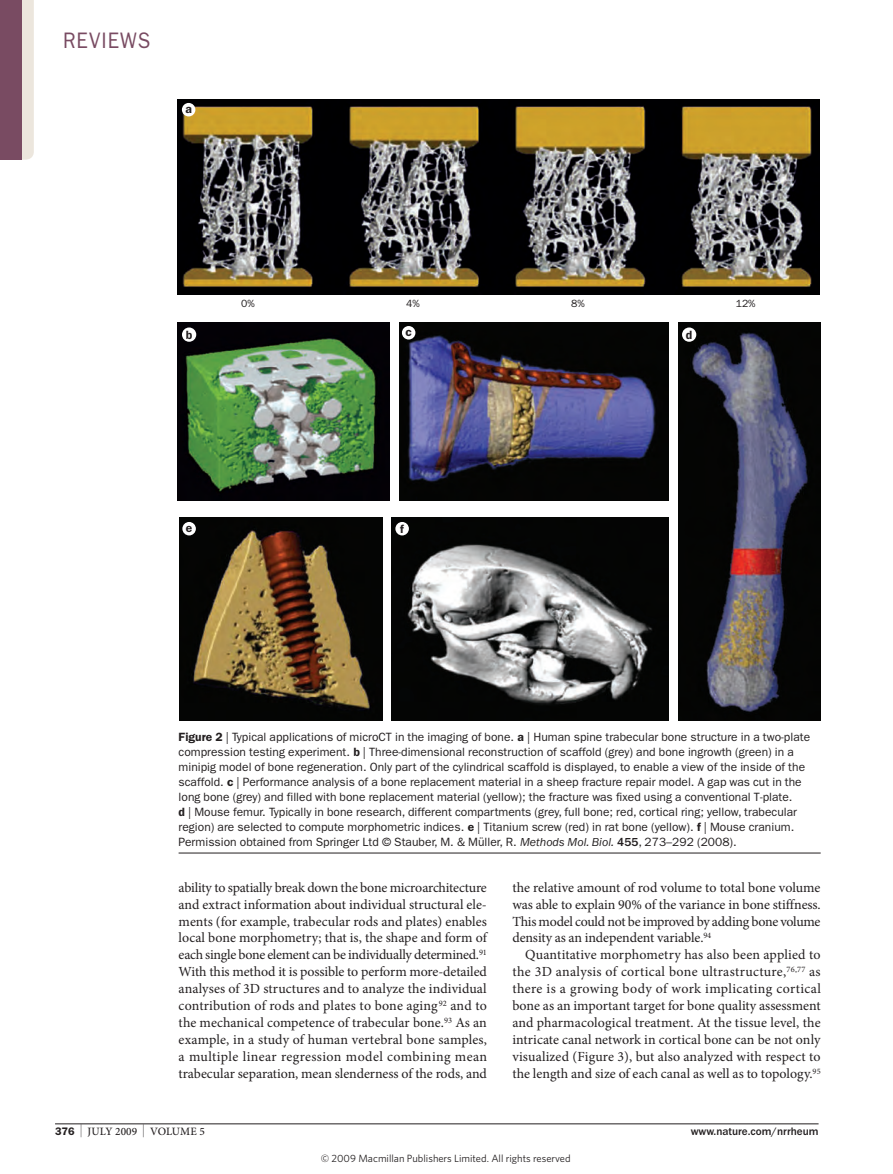
<style>
.page{position:relative;width:893px;height:1174px;background:#fff}
.page>*{position:absolute;margin:0;border:0;box-sizing:border-box;transform-origin:0 0}
.t1{font:22.5px "ITC Franklin Gothic Std";letter-spacing:.05em;color:#794b62;scale:.9 1}
.t2{font:13.95px/17px "Minion Pro";letter-spacing:.005em;color:#231f20;text-align:justify}
.t3{font:12px/15px "ITC Franklin Gothic Std";color:#231f20}
.t4{font:600 12px "ITC Franklin Gothic Std";color:#231f20}
.t5{font:500 11.25px "ITC Franklin Gothic Std";color:#231f20}
.t6{font:500 11.25px "Minion Pro";letter-spacing:.01em;color:#231f20}
.t7{font:10.5px "Whitney";color:#231f20}
.t8{font:10.5px "ITC Franklin Gothic Std";color:#231f20}
.s1{font-weight:600}
.s2{font-style:italic}
.s3{font-weight:500}
.s4{font-family:"ITC Franklin Gothic Std";font-weight:600;font-size:10.95px}
.s5{font-size:12.9px}
</style>
<div class="page">
<hr style="left:55px;top:1123px;width:764px;height:1px;background:#231f20">
<img style="left:178px;top:100px;width:641px;height:195px">
<img style="left:178px;top:323px;width:212px;height:178px">
<img style="left:399px;top:323px;width:269px;height:178px">
<img style="left:678px;top:323px;width:143px;height:398px">
<img style="left:179px;top:518px;width:203px;height:202px">
<img style="left:392px;top:517px;width:276px;height:204px">
<div style="left:182px;top:103px;width:13px;height:13px;background:#fff;border-radius:50%"></div>
<div style="left:402px;top:326px;width:13px;height:13px;background:#fff;border-radius:50%"></div>
<div style="left:182px;top:522px;width:14px;height:13px;background:#fff;border-radius:50%"></div>
<div style="left:395px;top:522px;width:14px;height:13px;background:#fff;border-radius:50%"></div>
<div style="left:182px;top:327px;width:14px;height:15px;background:#fff;border-radius:50%"></div>
<div style="left:682px;top:327px;width:14px;height:15px;background:#fff;border-radius:50%"></div>
<hr style="left:179px;top:852px;width:642px;height:1px;background:#231f20">
<svg style="left:0;top:0;width:34px;height:160px;background:#a1818d"></svg>
<h1 class="t1" style="left:63px;top:28px;width:99px">reviews</h1>
<p class="t4" style="left:185px;top:102px;width:8px">a</p>
<p class="t8" style="left:241px;top:297px;width:15px">0%</p>
<p class="t8" style="left:406px;top:297px;width:15px">4%</p>
<p class="t8" style="left:571px;top:297px;width:15px">8%</p>
<p class="t8" style="left:736px;top:297px;width:21px">12%</p>
<p class="t4" style="left:405px;top:325px;width:8px">c</p>
<p class="t4" style="left:186px;top:327px;width:8px">b</p>
<p class="t4" style="left:686px;top:327px;width:8px">d</p>
<p class="t4" style="left:186px;top:520px;width:8px">e</p>
<p class="t4" style="left:400px;top:522px;width:5px">f</p>
<p class="t3" style="left:179px;top:730px;width:633px"><span class="s1">Figure 2</span> | Typical applications of microCT in the imaging of bone. <span class="s1">a</span> | Human spine trabecular bone structure in a two-plate compression testing experiment. <span class="s1">b</span> | Three-dimensional reconstruction of scaffold (grey) and bone ingrowth (green) in a minipig model of bone regeneration. Only part of the cylindrical scaffold is displayed, to enable a view of the inside of the scaffold. <span class="s1">c</span> | Performance analysis of a bone replacement material in a sheep fracture repair model. A gap was cut in the long bone (grey) and filled with bone replacement material (yellow); the fracture was fixed using a conventional T-plate.<br><span class="s1">d</span> | Mouse femur. Typically in bone research, different compartments (grey, full bone; red, cortical ring; yellow, trabecular region) are selected to compute morphometric indices. <span class="s1">e</span> | Titanium screw (red) in rat bone (yellow). <span class="s1">f</span> | Mouse cranium.<br>Permission obtained from springer Ltd © stauber, M. &amp; Müller, r. <span class="s2">Methods Mol. Biol.</span> <span class="s3">455</span>, 273–292 (2008).</p>
<p class="t2" style="left:179px;top:878px;width:310px">ability to spatially break down the bone micro architecture and extract information about individual structural ele&shy;ments (for example, trabecular rods and plates) enables local bone morphometry; that is, the shape and form of each single bone element can be individually determined.<sup>91 </sup>with this method it is possible to perform more-detailed analyses of 3D structures and to analyze the individual contribution of rods and plates to bone aging<sup>92</sup> and to the mechanical competence of trabecular bone.<sup>93</sup> as an example, in a study of human vertebral bone samples, a multiple linear regression model combining mean trabecular separation, mean slenderness of the rods, and</p>
<p class="t2" style="left:512px;top:878px;width:310px">the relative amount of rod volume to total bone volume was able to explain 90% of the variance in bone stiffness. this model could not be improved by adding bone volume density as an independent variable.<sup>94</sup></p>
<p class="t2" style="left:512px;top:946px;width:310px;text-indent:13px">Quantitative morphometry has also been applied to the 3D analysis of cortical bone ultrastructure,<sup>76,77</sup> as there is a growing body of work implicating cortical bone as an important target for bone quality assessment and pharmacological treatment. at the tissue level, the intricate canal network in cortical bone can be not only visual ized (Figure 3), but also analyzed with respect to the length and size of each canal as well as to topology.<sup>95</sup></p>
<p class="t6" style="left:55px;top:1123px;width:151px"><span class="s4">376</span> <span class="s5">|</span> JULY 2009 <span class="s5">|</span> VOLUME 5</p>
<p class="t5" style="left:691px;top:1124px;width:129px">www.nature.com/nrrheum</p>
<p class="t7" style="left:321px;top:1152px;width:251px">© 2009 Macmillan Publishers Limited. All rights reserved</p>
</div>
